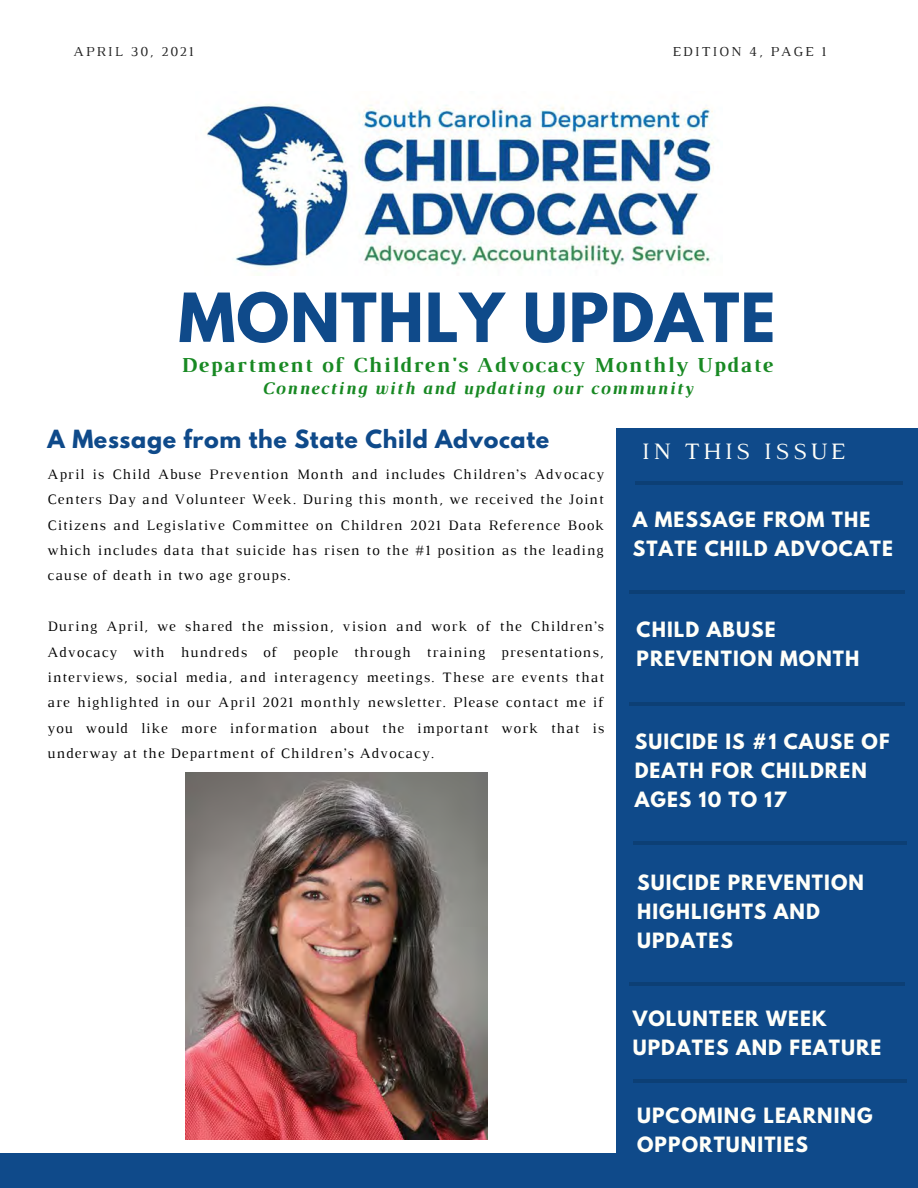
<style>
.page{position:relative;width:918px;height:1188px;background:#fff}
.page>*{position:absolute;margin:0;border:0;box-sizing:border-box;transform-origin:0 0}
.t1{font:700 60px "League Spartan";letter-spacing:.02em;color:#0f4a8a}
.t2{font:24px "Luthier";letter-spacing:.14em;color:#fffff9}
.t3{font:700 22.2px "League Spartan";letter-spacing:.03em;color:#0f4a8a}
.t4{font:700 21.75px "Luthier";letter-spacing:.07em;color:#188923}
.t5{font:700 18.6px/29.2px "League Spartan";letter-spacing:.06em;color:#fffff9}
.t6{font:italic 700 18px "Luthier";letter-spacing:.07em;color:#188923}
.t7{font:14.7px/25.3px "Luthier";letter-spacing:.065em;color:#000;text-align:justify}
.t8{font:13.95px "Luthier";letter-spacing:.14em;color:#222}
</style>
<div class="page">
<div style="left:617px;top:429px;width:301px;height:748px;background:#0f4a8a"></div>
<hr style="left:635px;top:481px;width:267px;height:3px;background:#000">
<div style="left:0;top:1154px;width:918px;height:34px;background:#0f4a8a"></div>
<hr style="left:630px;top:591px;width:275px;height:3px;background:#000">
<img style="left:205px;top:102px;width:509px;height:167px">
<hr style="left:634px;top:842px;width:273px;height:3px;background:#000">
<hr style="left:634px;top:1079px;width:273px;height:3px;background:#000">
<img style="left:185px;top:773px;width:303px;height:366px">
<hr style="left:630px;top:702px;width:275px;height:4px;background:#0c3f75">
<hr style="left:630px;top:983px;width:275px;height:3px;background:#000">
<p class="t8" style="left:74px;top:46px;width:121px">APRIL 30, 2021</p>
<p class="t8" style="left:672px;top:46px;width:155px">EDITION 4, PAGE 1</p>
<p class="t1" style="left:179px;top:288px;width:598px">MONTHLY UPDATE</p>
<p class="t4" style="left:181px;top:357px;width:593px">Department of Children's Advocacy Monthly Update</p>
<p class="t6" style="left:261px;top:381px;width:433px">Connecting with and updating our community</p>
<p class="t3" style="left:48px;top:428px;width:503px">A Message from the State Child Advocate</p>
<p class="t2" style="left:642px;top:442px;width:205px">IN THIS ISSUE</p>
<p class="t7" style="left:48px;top:463px;width:558px">April is Child Abuse Prevention Month and includes Children’s Advocacy Centers Day and Volunteer Week. During this month, we received the Joint Citizens and Legislative Committee on Children 2021 Data Reference Book which includes data that suicide has risen to the #1 position as the leading cause of death in two age groups.</p>
<p class="t7" style="left:48px;top:615px;width:558px">During April, we shared the mission, vision and work of the Children’s Advocacy with hundreds of people through training presentations, interviews, social media, and interagency meetings. These are events that are highlighted in our April 2021 monthly newsletter. Please contact me if you would like more information about the important work that is underway at the Department of Children’s Advocacy.</p>
<p class="t5" style="left:633px;top:507px;width:262px">A MESSAGE FROM THE<br>STATE CHILD ADVOCATE</p>
<p class="t5" style="left:637px;top:617px;width:224px">CHILD ABUSE<br>PREVENTION MONTH</p>
<p class="t5" style="left:635px;top:729px;width:256px">SUICIDE IS #1 CAUSE OF<br>DEATH FOR CHILDREN<br>AGES 10 TO 17</p>
<p class="t5" style="left:637px;top:870px;width:228px">SUICIDE PREVENTION<br>HIGHLIGHTS AND<br>UPDATES</p>
<p class="t5" style="left:633px;top:1006px;width:250px">VOLUNTEER WEEK<br>UPDATES AND FEATURE</p>
<p class="t5" style="left:637px;top:1103px;width:237px">UPCOMING LEARNING<br>OPPORTUNITIES</p>
</div>
